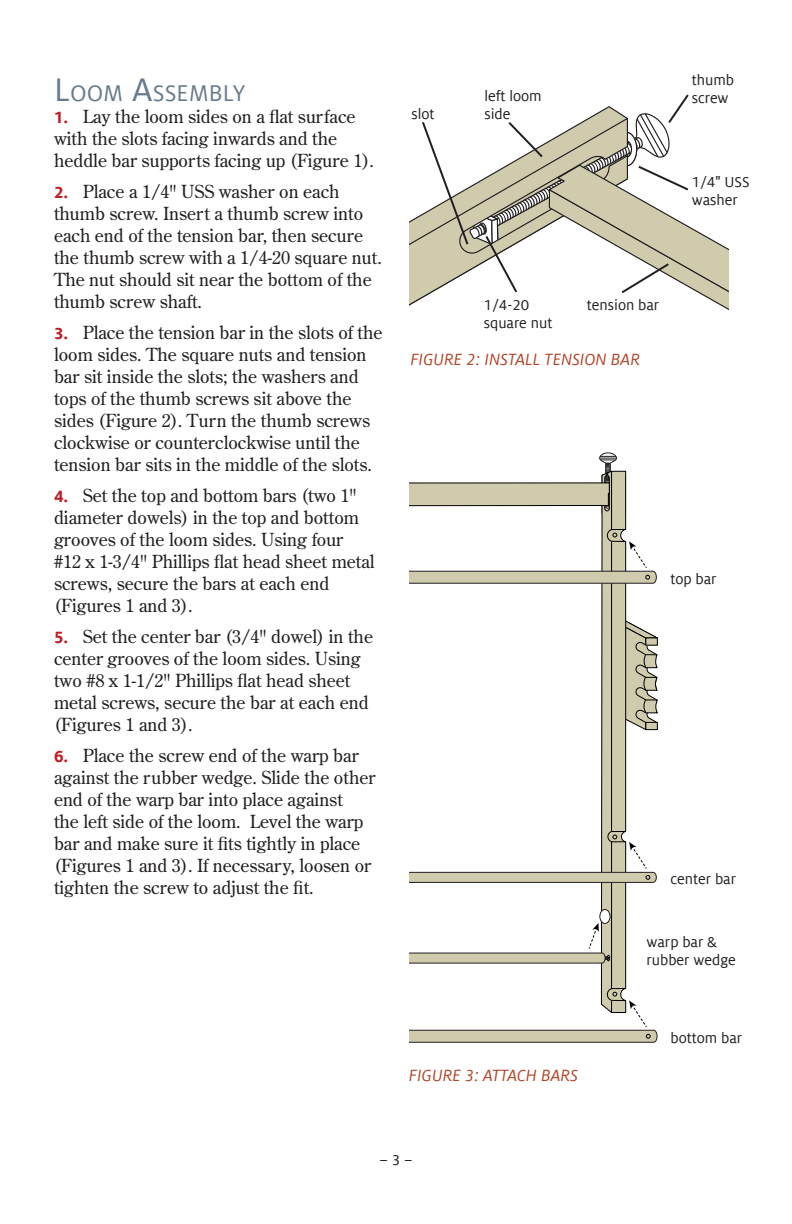
<style>
.page{position:relative;width:792px;height:1224px;background:#fff}
.page>*{position:absolute;margin:0;border:0;box-sizing:border-box;transform-origin:0 0}
.title_inside_second{font:25.2px "Milo Offc";color:#667b8d}
.t1{font:18px/22px "Century Old Style Std";color:#231f20}
.figure_label{font:italic 18px "Milo Offc";color:#b1472a}
.call-out{font:16px/18px "Milo Offc";color:#231f20}
.s1{font-size:36px}
.s2{font-family:"Milo Offc";font-weight:700;color:#be1e23}
</style>
<div class="page">
<svg style="left:410px;top:215px;width:10px;height:90px"></svg>
<svg style="left:420px;top:94px;width:309px;height:216px"></svg>
<svg style="left:410px;top:452px;width:248px;height:591px"></svg>
<p class="title_inside_second" style="left:54px;top:79px;width:193px"><span class="s1">L</span>OOM <span class="s1">A</span>SSEMBLY</p>
<p class="t1" style="left:54px;top:105px;width:322px"><span class="s2">1.</span> Lay the loom sides on a flat surface with the slots facing inwards and the heddle bar supports facing up (Figure 1).</p>
<p class="t1" style="left:54px;top:180px;width:329px"><span class="s2">2.</span> Place a 1/4" USS washer on each thumb screw. Insert a thumb screw into each end of the tension bar, then secure the thumb screw with a 1/4-20 square nut.<br>The nut should sit near the bottom of the thumb screw shaft.</p>
<p class="t1" style="left:54px;top:321px;width:330px"><span class="s2">3.</span> Place the tension bar in the slots of the loom sides. The square nuts and tension bar sit inside the slots; the washers and tops of the thumb screws sit above the sides (Figure 2). Turn the thumb screws clockwise or counterclockwise until the tension bar sits in the middle of the slots.</p>
<p class="t1" style="left:54px;top:484px;width:322px"><span class="s2">4.</span> Set the top and bottom bars (two 1" diameter dowels) in the top and bottom grooves of the loom sides. Using four #12 x 1-3/4" Phillips flat head sheet metal screws, secure the bars at each end (Figures 1 and 3).</p>
<p class="t1" style="left:54px;top:625px;width:321px"><span class="s2">5.</span> Set the center bar (3/4" dowel) in the center grooves of the loom sides. Using two #8 x 1-1/2" Phillips flat head sheet metal screws, secure the bar at each end (Figures 1 and 3).</p>
<p class="t1" style="left:54px;top:744px;width:323px"><span class="s2">6.</span> Place the screw end of the warp bar against the rubber wedge. Slide the other end of the warp bar into place against<br>the left side of the loom. Level the warp bar and make sure it fits tightly in place (Figures 1 and 3). If necessary, loosen or tighten the screw to adjust the fit.</p>
<p class="call-out" style="left:692px;top:71px;width:44px">thumb</p>
<p class="call-out" style="left:484px;top:87px;width:59px">left loom</p>
<p class="call-out" style="left:692px;top:89px;width:38px">screw</p>
<p class="call-out" style="left:411px;top:105px;width:25px">slot</p>
<p class="call-out" style="left:484px;top:105px;width:28px">side</p>
<p class="call-out" style="left:692px;top:173px;width:59px">1/4" USS washer</p>
<p class="call-out" style="left:484px;top:297px;width:70px">1/4-20 square nut</p>
<p class="call-out" style="left:587px;top:297px;width:74px">tension bar</p>
<p class="figure_label" style="left:410px;top:349px;width:231px">FIGURE 2: INSTALL TENSION BAR</p>
<p class="call-out" style="left:671px;top:570px;width:48px">top bar</p>
<p class="call-out" style="left:671px;top:870px;width:67px">center bar</p>
<p class="call-out" style="left:647px;top:933px;width:91px">warp bar &amp; rubber wedge</p>
<p class="figure_label" style="left:409px;top:1066px;width:170px">FIGURE 3: ATTACH BARS</p>
<p class="call-out" style="left:671px;top:1029px;width:73px">bottom bar</p>
<p class="call-out" style="left:380px;top:1151px;width:34px">– 3 –</p>
</div>
